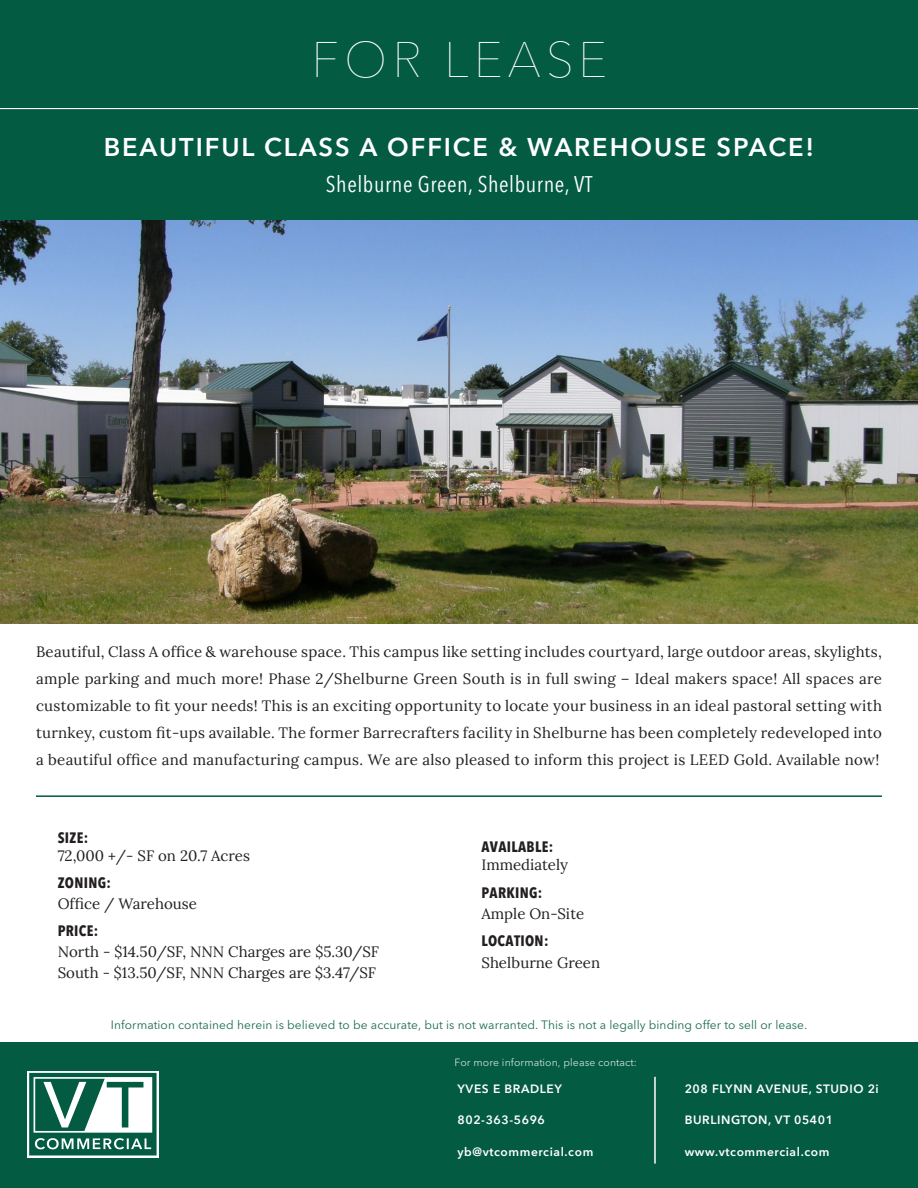
<style>
.page{position:relative;width:918px;height:1188px;background:#fff}
.page>*{position:absolute;margin:0;border:0;box-sizing:border-box;transform-origin:0 0}
.t1{font:100 49.5px "Avenir Next LT Pro";letter-spacing:.1em;color:#fff}
.t2{font:600 25.5px "Avenir Next LT Pro";letter-spacing:.075em;color:#fff}
.t3{font:condensed 22.5px "Avenir Next LT Pro";letter-spacing:.025em;color:#fff}
.t4{font:15px/27px "Lora";color:#231f20;text-align:justify}
.t5{font:700 condensed 15px "Avenir Next LT Pro";letter-spacing:.02em;color:#231f20}
.t6{font:12px "Avenir Next LT Pro";letter-spacing:.005em;color:#1c6b55}
.t7{font:600 12px "Avenir Next LT Pro";letter-spacing:.05em;color:#fff}
.t8{font:10.5px "Avenir Next LT Pro";letter-spacing:.005em;color:#cdded9}
</style>
<div class="page">
<div style="left:0;top:0;width:918px;height:221px;background:#035b42"></div>
<img style="left:0;top:221px;width:918px;height:403px">
<hr style="left:0;top:108px;width:918px;height:1px;background:#fff">
<div style="left:0;top:1042px;width:918px;height:146px;background:#035b42"></div>
<svg style="left:27px;top:1071px;width:132px;height:87px"></svg>
<svg style="left:29px;top:1073px;width:128px;height:82px"></svg>
<hr style="left:654px;top:1077px;width:2px;height:87px;background:#fff">
<hr style="left:36px;top:795px;width:846px;height:2px;background:#035b42">
<h1 class="t1" style="left:312px;top:17px;width:297px">FOR LEASE</h1>
<h2 class="t2" style="left:104px;top:132px;width:712px">BEAUTIFUL CLASS A OFFICE &amp; WAREHOUSE SPACE!</h2>
<h3 class="t3" style="left:326px;top:171px;width:268px">Shelburne Green, Shelburne, VT</h3>
<p class="t4" style="left:36px;top:637px;width:848px">Beautiful, Class A office &amp; warehouse space. This campus like setting includes courtyard, large outdoor areas, skylights, ample parking and much more! Phase 2/Shelburne Green South is in full swing – Ideal makers space! All spaces are customizable to fit your needs! This is an exciting opportunity to locate your business in an ideal pastoral setting with turnkey, custom fit-ups available. The former Barrecrafters facility in Shelburne has been completely redeveloped into a beautiful office and manufacturing campus. We are also pleased to inform this project is LEED Gold. Available now!</p>
<p class="t5" style="left:58px;top:828px;width:32px">SIZE:</p>
<p class="t4" style="left:58px;top:841px;width:194px">72,000 +/- SF on 20.7 Acres</p>
<p class="t5" style="left:58px;top:873px;width:55px">ZONING:</p>
<p class="t4" style="left:58px;top:889px;width:141px">Office / Warehouse</p>
<p class="t5" style="left:58px;top:922px;width:42px">PRICE:</p>
<p class="t4" style="left:58px;top:940px;width:323px;line-height:21px">North - $14.50/SF, NNN Charges are $5.30/SF<br>South - $13.50/SF, NNN Charges are $3.47/SF</p>
<p class="t5" style="left:482px;top:838px;width:73px">AVAILABLE:</p>
<p class="t4" style="left:481px;top:851px;width:88px">Immediately</p>
<p class="t5" style="left:481px;top:883px;width:62px">PARKING:</p>
<p class="t4" style="left:481px;top:899px;width:104px">Ample On-Site</p>
<p class="t5" style="left:481px;top:931px;width:69px">LOCATION:</p>
<p class="t4" style="left:481px;top:949px;width:120px">Shelburne Green</p>
<p class="t6" style="left:111px;top:1015px;width:698px">Information contained herein is believed to be accurate, but is not warranted. This is not a legally binding offer to sell or lease.</p>
<p class="t8" style="left:454px;top:1054px;width:184px">For more information, please contact:</p>
<p class="t7" style="left:458px;top:1081px;width:106px">YVES E BRADLEY</p>
<p class="t7" style="left:458px;top:1113px;width:89px">802-363-5696</p>
<p class="t7" style="left:458px;top:1144px;width:137px">yb@vtcommercial.com</p>
<p class="t7" style="left:685px;top:1081px;width:196px">208 FLYNN AVENUE, STUDIO 2i</p>
<p class="t7" style="left:685px;top:1113px;width:150px">BURLINGTON, VT 05401</p>
<p class="t7" style="left:685px;top:1144px;width:146px">www.vtcommercial.com</p>
</div>
